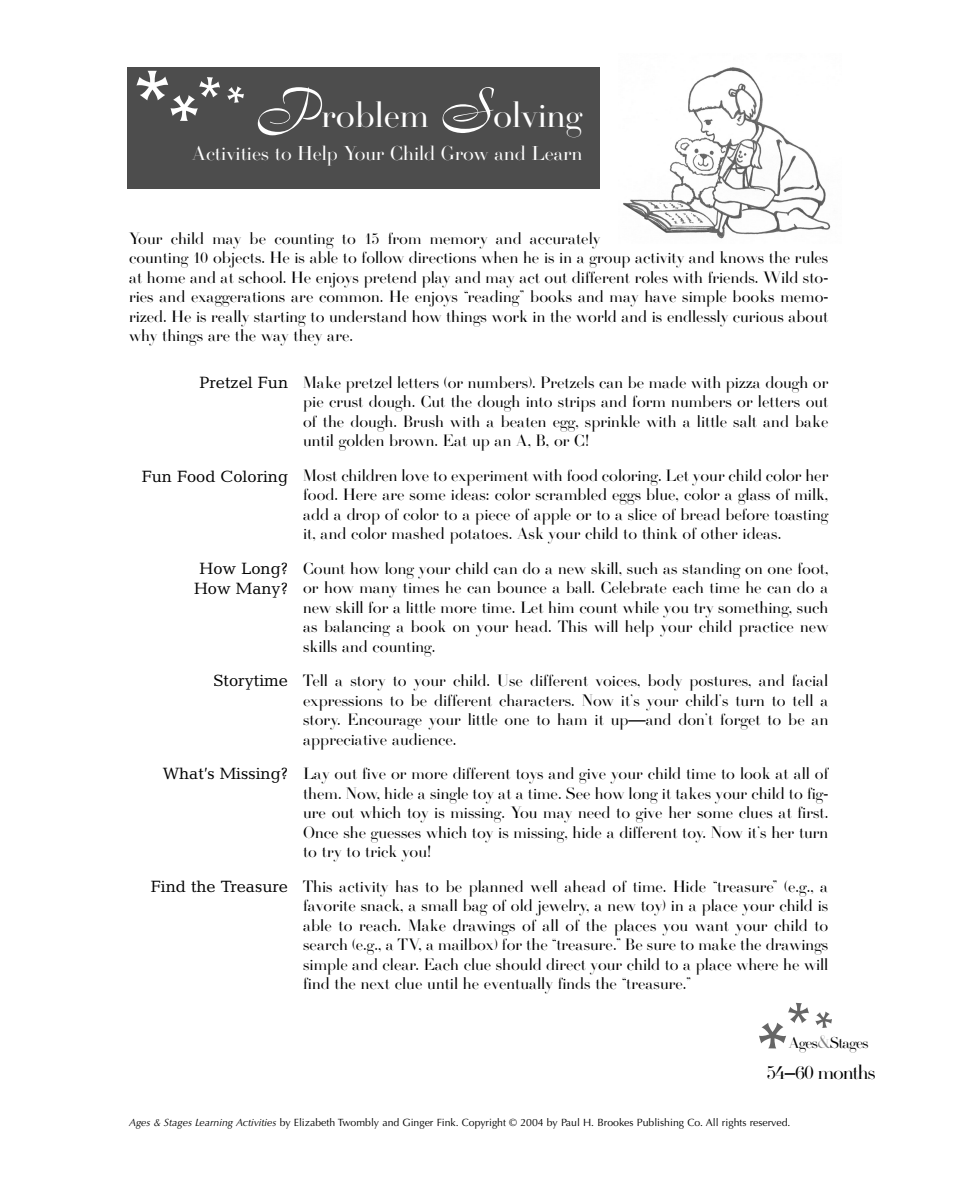
<style>
.page{position:relative;width:959px;height:1188px;background:#fff}
.page>*{position:absolute;margin:0;border:0;box-sizing:border-box;transform-origin:0 0}
.t1{font:112.5px "Friz Quadrata";color:#fff}
.t2{font:37.5px "Firmin Didot";color:#fff}
.t3{font:21px "Firmin Didot";color:#fff}
.t4{font:21px "Firmin Didot";letter-spacing:-.045em;color:#000}
.t5{font:17.25px/19.5px "Firmin Didot";color:#000;text-align:justify}
.t6{font:16.5px/19.8px "Candida";color:#000;text-align:center}
.t7{font:16.5px "Firmin Didot";letter-spacing:-.045em;color:#000}
.t8{font:10.5px "Optima";color:#000}
.s1{font-family:"Boulevard";font-size:52.5px}
.s2{font-size:19.5px;color:#808080}
.s3{font-style:italic}
</style>
<div class="page">
<div style="left:128px;top:68px;width:472px;height:121px;background:#4d4d4d"></div>
<img style="left:623px;top:67px;width:208px;height:172px">
<h1 class="t1" style="left:129px;top:69px;width:49px">*</h1>
<h2 class="t2" style="left:254px;top:100px;width:329px"><span class="s1">P</span>roblem <span class="s1">S</span>olving</h2>
<p class="t3" style="left:192px;top:145px;width:391px">Activities to Help Your Child Grow and Learn</p>
<p class="t5" style="left:129px;top:232px;width:701px;text-align:left">Your child may be counting to 15 from memory and accurately<br>counting 10 objects. He is able to follow directions when he is in a group activity and knows the rules at home and at school. He enjoys pretend play and may act out different roles with friends. Wild sto&shy;ries and exaggerations are common. He enjoys “reading” books and may have simple books memo&shy;rized. He is really starting to understand how things work in the world and is endlessly curious about why things are the way they are.</p>
<p class="t5" style="left:303px;top:376px;width:527px">Make pretzel letters (or numbers). Pretzels can be made with pizza dough or pie crust dough. Cut the dough into strips and form numbers or letters out of the dough. Brush with a beaten egg, sprinkle with a little salt and bake until golden brown. Eat up an A, B, or C!</p>
<p class="t5" style="left:303px;top:469px;width:527px">Most children love to experiment with food coloring. Let your child color her food. Here are some ideas: color scrambled eggs blue, color a glass of milk, add a drop of color to a piece of apple or to a slice of bread before toasting it, and color mashed potatoes. Ask your child to think of other ideas.</p>
<p class="t5" style="left:303px;top:562px;width:526px">Count how long your child can do a new skill, such as standing on one foot, or how many times he can bounce a ball. Celebrate each time he can do a new skill for a little more time. Let him count while you try something, such as balancing a book on your head. This will help your child practice new skills and counting.</p>
<p class="t5" style="left:303px;top:675px;width:527px">Tell a story to your child. Use different voices, body postures, and facial expressions to be different characters. Now it’s your child’s turn to tell a story. Encourage your little one to ham it up—and don’t forget to be an appreciative audience.</p>
<p class="t5" style="left:303px;top:768px;width:527px">Lay out five or more different toys and give your child time to look at all of them. Now, hide a single toy at a time. See how long it takes your child to fig&shy;ure out which toy is missing. You may need to give her some clues at first.<br>Once she guesses which toy is missing, hide a different toy. Now it’s her turn to try to trick you!</p>
<p class="t5" style="left:303px;top:880px;width:526px">This activity has to be planned well ahead of time. Hide “treasure” (e.g., a favorite snack, a small bag of old jewelry, a new toy) in a place your child is able to reach. Make drawings of all of the places you want your child to search (e.g., a TV, a mailbox) for the “treasure.” Be sure to make the drawings simple and clear. Each clue should direct your child to a place where he will find the next clue until he eventually finds the “treasure.”</p>
<p class="t6" style="left:199px;top:374px;width:90px">Pretzel Fun</p>
<p class="t6" style="left:142px;top:468px;width:148px">Fun Food Coloring</p>
<p class="t6" style="left:194px;top:560px;width:95px">How Long?<br>How Many?</p>
<p class="t6" style="left:213px;top:673px;width:76px">Storytime</p>
<p class="t6" style="left:163px;top:765px;width:127px">What’s Missing?</p>
<p class="t6" style="left:151px;top:878px;width:139px">Find the Treasure</p>
<p class="t7" style="left:789px;top:1036px;width:81px">Ages<span class="s2">&amp;</span>Stages</p>
<p class="t4" style="left:766px;top:1064px;width:111px">54–60 months</p>
<p class="t8" style="left:129px;top:1118px;width:663px"><span class="s3">Ages &amp; Stages Learning Activities</span> by Elizabeth Twombly and Ginger Fink. Copyright © 2004 by Paul H. Brookes Publishing Co. All rights reserved.</p>
</div>
